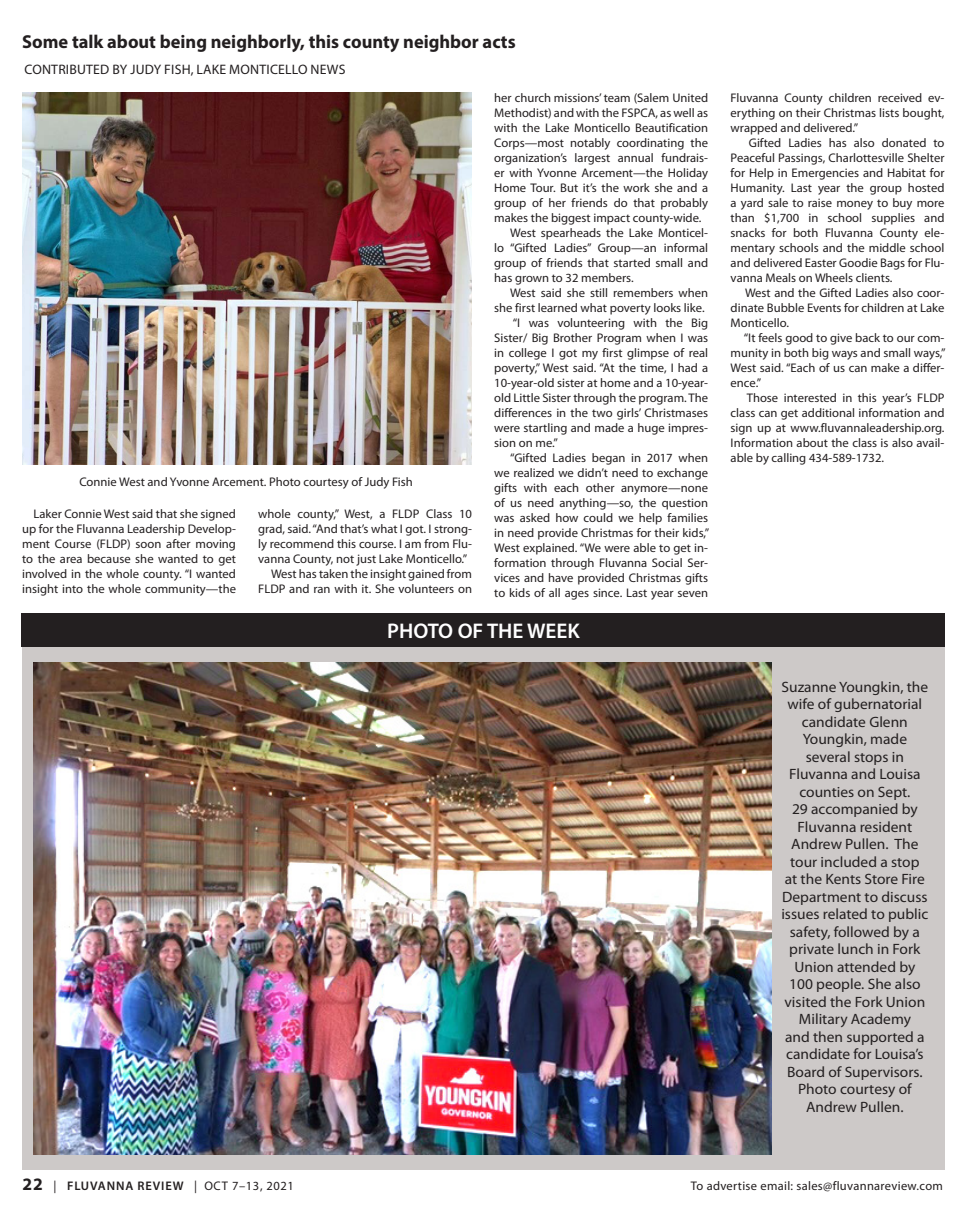
<style>
.page{position:relative;width:968px;height:1215px;background:#fff}
.page>*{position:absolute;margin:0;border:0;box-sizing:border-box;transform-origin:0 0}
.Page_Header{font:600 21.25px "Myriad Pro";color:#fff}
.t1{font:700 18.75px "Myriad Pro";color:#231f20}
.Body_Copy{font:15px/17.5px "Myriad Pro";color:#231f20;text-align:center}
.Author{font:13.75px "Myriad Pro";letter-spacing:.015em;color:#231f20}
.Body_Copy-2{font:12.5px/15px "Myriad Pro";color:#231f20;text-align:justify}
.Body_Copy-3{font:12.5px "Myriad Pro";letter-spacing:.025em;color:#231f20}
.Body_Copy-4{font:12.5px "Myriad Pro";letter-spacing:.05em;color:#231f20}
.s1{font-weight:700;font-size:17.5px}
.s2{font-weight:600}
</style>
<div class="page">
<div style="left:22px;top:613px;width:923px;height:557px;background:#cdc9c8"></div>
<img style="left:22px;top:93px;width:450px;height:372px">
<div style="left:21px;top:613px;width:924px;height:34px;background:#231f20"></div>
<img style="left:34px;top:663px;width:737px;height:492px">
<p class="t1" style="left:22px;top:29px;width:495px">Some talk about being neighborly, this county neighbor acts</p>
<p class="Author" style="left:24px;top:61px;width:322px">CONTRIBUTED BY JUDY FISH, LAKE MONTICELLO NEWS</p>
<p class="Body_Copy-2" style="left:79px;top:475px;width:335px">Connie West and Yvonne Arcement. Photo courtesy of Judy Fish</p>
<p class="Body_Copy-2" style="left:22px;top:506px;width:215px;text-indent:11px">Laker Connie West said that she signed up for the Fluvanna Leadership Develop&shy;ment Course (FLDP) soon after moving to the area because she wanted to get involved in the whole county. “I wanted insight into the whole community—the</p>
<p class="Body_Copy-2" style="left:258px;top:506px;width:215px">whole county,” West, a FLDP Class 10 grad, said. “And that’s what I got. I strong&shy;ly recommend this course. I am from Flu&shy;vanna County, not just Lake Monticello.”</p>
<p class="Body_Copy-2" style="left:258px;top:566px;width:215px;text-align:right">West has taken the insight gained from<br>FLDP and ran with it. She volunteers on</p>
<p class="Body_Copy-2" style="left:494px;top:90px;width:215px">her church missions’ team (Salem United Methodist) and with the FSPCA, as well as with the Lake Monticello Beautification Corps—most notably coordinating the organization’s largest annual fundrais&shy;er with Yvonne Arcement—the Holiday Home Tour. But it’s the work she and a group of her friends do that probably makes the biggest impact county-wide.</p>
<p class="Body_Copy-2" style="left:494px;top:225px;width:215px;text-indent:16px">West spearheads the Lake Monticel&shy;lo “Gifted Ladies” Group—an informal group of friends that started small and has grown to 32 members.</p>
<p class="Body_Copy-2" style="left:494px;top:285px;width:215px;text-align:right">West said she still remembers when she first learned what poverty looks like.</p>
<p class="Body_Copy-2" style="left:494px;top:315px;width:215px;text-indent:19px">“I was volunteering with the Big Sister/ Big Brother Program when I was in college I got my first glimpse of real poverty,” West said. “At the time, I had a 10-year-old sister at home and a 10-year&shy;old Little Sister through the program. The differences in the two girls’ Christmases were startling and made a huge impres&shy;sion on me.”</p>
<p class="Body_Copy-2" style="left:494px;top:450px;width:216px;text-indent:16px">“Gifted Ladies began in 2017 when we realized we didn’t need to exchange gifts with each other anymore—none of us need anything—so, the question was asked how could we help families in need provide Christmas for their kids,” West explained. “We were able to get in&shy;formation through Fluvanna Social Ser&shy;vices and have provided Christmas gifts to kids of all ages since. Last year seven</p>
<p class="Page_Header" style="left:387px;top:617px;width:194px">PHOTO OF THE WEEK</p>
<p class="Body_Copy-2" style="left:730px;top:90px;width:215px">Fluvanna County children received ev&shy;erything on their Christmas lists bought, wrapped and delivered.”</p>
<p class="Body_Copy-2" style="left:730px;top:135px;width:215px;text-indent:18px">Gifted Ladies has also donated to Peaceful Passings, Charlottesville Shelter for Help in Emergencies and Habitat for Humanity. Last year the group hosted a yard sale to raise money to buy more than $1,700 in school supplies and snacks for both Fluvanna County ele&shy;mentary schools and the middle school and delivered Easter Goodie Bags for Flu&shy;vanna Meals on Wheels clients.</p>
<p class="Body_Copy-2" style="left:730px;top:285px;width:215px;text-indent:14px">West and the Gifted Ladies also coor&shy;dinate Bubble Events for children at Lake Monticello.</p>
<p class="Body_Copy-2" style="left:730px;top:330px;width:216px;text-indent:13px">“It feels good to give back to our com&shy;munity in both big ways and small ways,” West said. “Each of us can make a differ&shy;ence.”</p>
<p class="Body_Copy-2" style="left:730px;top:390px;width:215px;text-indent:16px">Those interested in this year’s FLDP class can get additional information and sign up at www.fluvannaleadership.org.<br>Information about the class is also avail&shy;able by calling 434-589-1732.</p>
<p class="Body_Copy" style="left:781px;top:678px;width:148px">Suzanne Youngkin, the wife of gubernatorial candidate Glenn<br>Youngkin, made several stops in<br>Fluvanna and Louisa counties on Sept.<br>29 accompanied by<br>Fluvanna resident<br>Andrew Pullen. The tour included a stop<br>at the Kents Store Fire<br>Department to discuss issues related to public safety, followed by a private lunch in Fork<br>Union attended by<br>100 people. She also visited the Fork Union<br>Military Academy<br>and then supported a candidate for Louisa’s<br>Board of Supervisors.<br>Photo courtesy of<br>Andrew Pullen.</p>
<p class="Body_Copy-4" style="left:22px;top:1178px;width:273px"><span class="s1">22</span> | <span class="s2">FLUVANNA REVIEW</span> | OCT 7–13, 2021</p>
<p class="Body_Copy-3" style="left:691px;top:1178px;width:253px">To advertise email: sales@fluvannareview.com</p>
</div>
